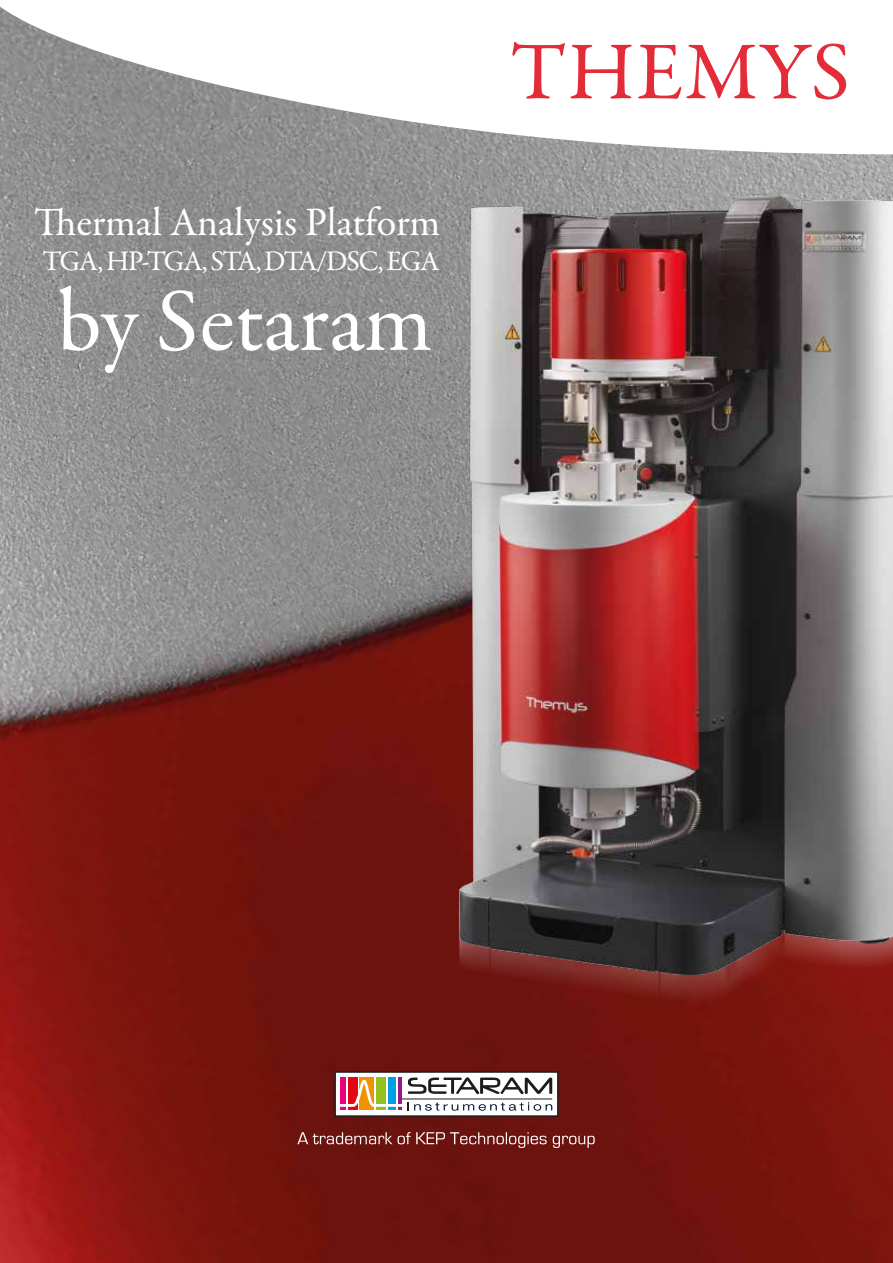
<style>
.page{position:relative;width:893px;height:1263px;background:#fff}
.page>*{position:absolute;margin:0;border:0;box-sizing:border-box;transform-origin:0 0}
.t1{font:90px "Garamond Premr Pro";letter-spacing:-.005em;color:#fff}
.t2{font:82.5px "Garamond Premr Pro";letter-spacing:.02em;color:#e42c38}
.t3{font:40.5px "Garamond Premr Pro";letter-spacing:-.005em;color:#fff}
.t4{font:28.5px "Garamond Premr Pro";letter-spacing:-.045em;color:#fff}
</style>
<div class="page">
<img style="left:0;top:159px;width:893px;height:1104px">
<div style="left:335px;top:1072px;width:223px;height:44px;background:#fff"></div>
<svg style="left:340px;top:1077px;width:212px;height:33px"></svg>
<div style="left:335px;top:1072px;width:223px;height:44px;border:1px solid #1d1d1b"></div>
<svg style="left:297px;top:1132px;width:298px;height:16px"></svg>
<svg style="left:0;top:6px;width:893px;height:153px"></svg>
<img style="left:261px;top:889px;width:632px;height:132px">
<img style="left:459px;top:196px;width:434px;height:779px">
<h3 class="t3" style="left:34px;top:197px;width:408px">Thermal Analysis Platform</h3>
<p class="t4" style="left:43px;top:244px;width:399px">TGA, HP-TGA, STA, DTA/DSC, EGA</p>
<h1 class="t1" style="left:58px;top:267px;width:376px">by Setaram</h1>
<h2 class="t2" style="left:511px;top:22px;width:341px">THEMYS</h2>
</div>
